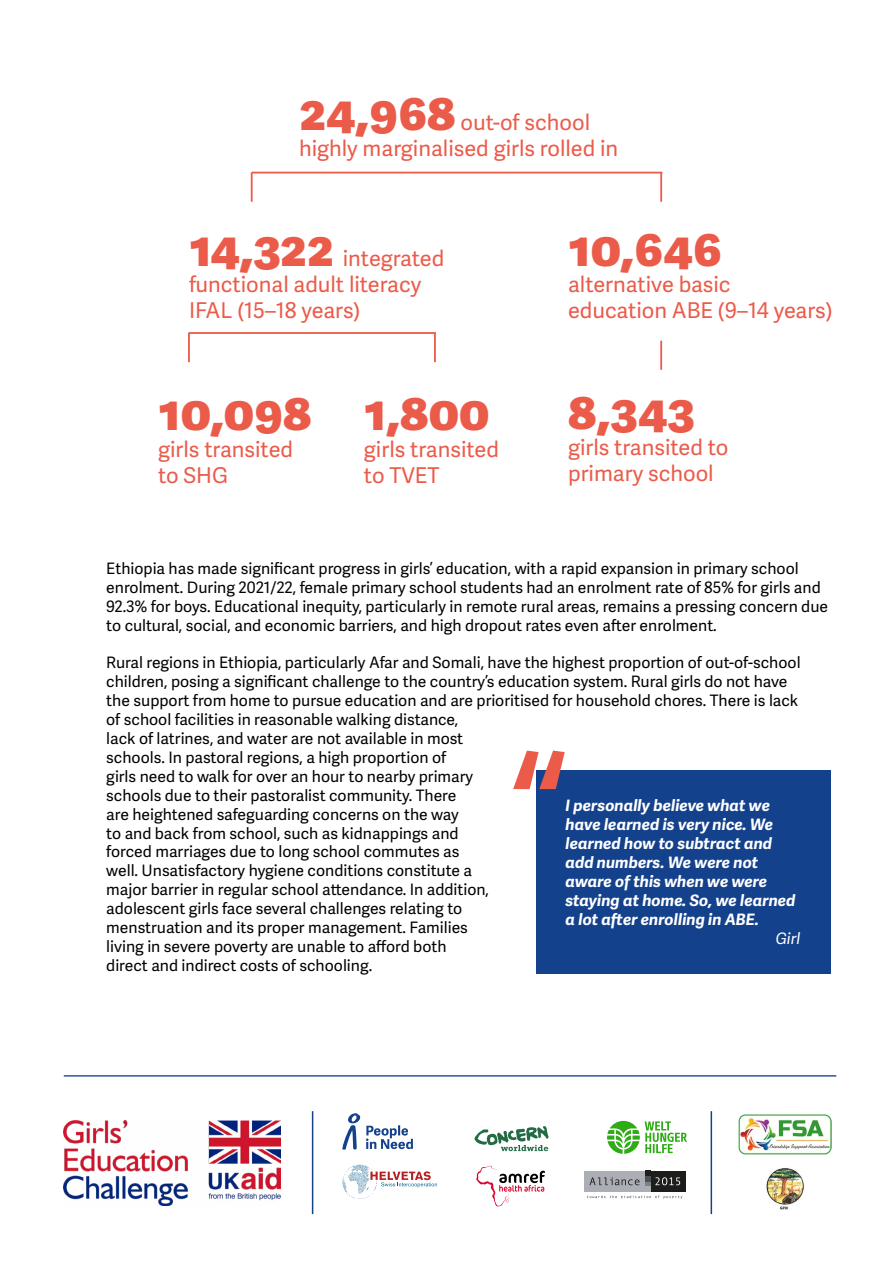
<style>
.page{position:relative;width:893px;height:1263px;background:#fff}
.page>*{position:absolute;margin:0;border:0;box-sizing:border-box;transform-origin:0 0}
.t1{font:800 49.05px "Adelle Sans";color:#eb5b4a}
.t2{font:21.75px/26.1px "Adelle Sans";color:#eb5b4a}
.t3{font:15.75px/18.9px "Adelle Sans";color:#000}
.t4{font:italic 700 15.75px/18.9px "Adelle Sans";color:#fff}
.t5{font:italic 15.75px "Adelle Sans";color:#fff}
</style>
<div class="page">
<img style="left:64px;top:1120px;width:216px;height:85px">
<svg style="left:607px;top:1121px;width:80px;height:33px"></svg>
<svg style="left:475px;top:1126px;width:74px;height:25px"></svg>
<svg style="left:342px;top:1165px;width:95px;height:34px"></svg>
<svg style="left:476px;top:1166px;width:69px;height:40px"></svg>
<svg style="left:342px;top:1113px;width:18px;height:37px"></svg>
<svg style="left:366px;top:1125px;width:47px;height:24px"></svg>
<div style="left:647px;top:1171px;width:39px;height:21px;background:#1d1d1b"></div>
<div style="left:584px;top:1171px;width:63px;height:21px;background:#abaeb4"></div>
<svg style="left:587px;top:1171px;width:95px;height:28px"></svg>
<hr style="left:312px;top:1111px;width:1px;height:103px;background:#14418b">
<hr style="left:711px;top:1111px;width:1px;height:103px;background:#14418b">
<hr style="left:64px;top:1075px;width:772px;height:1px;background:#2f5496">
<img style="left:739px;top:1114px;width:92px;height:41px">
<img style="left:766px;top:1168px;width:38px;height:42px">
<div style="left:536px;top:770px;width:294px;height:203px;background:#14418b"></div>
<svg style="left:513px;top:750px;width:52px;height:39px"></svg>
<hr style="left:252px;top:172px;width:410px;height:1px;background:#eb5b4a">
<hr style="left:189px;top:332px;width:247px;height:2px;background:#eb5b4a">
<hr style="left:251px;top:173px;width:2px;height:29px;background:#eb5b4a">
<hr style="left:188px;top:333px;width:2px;height:29px;background:#eb5b4a">
<hr style="left:660px;top:173px;width:2px;height:29px;background:#eb5b4a">
<hr style="left:434px;top:333px;width:2px;height:29px;background:#eb5b4a">
<hr style="left:660px;top:341px;width:2px;height:29px;background:#eb5b4a">
<h1 class="t1" style="left:299px;top:82px;width:158px">24,968</h1>
<h2 class="t2" style="left:299px;top:110px;width:321px;text-indent:161px">out-of school highly marginalised girls rolled in</h2>
<h1 class="t1" style="left:189px;top:218px;width:146px">14,322</h1>
<h2 class="t2" style="left:189px;top:246px;width:257px;text-indent:154px">integrated functional adult literacy<br>IFAL (15–18 years)</h2>
<h1 class="t1" style="left:158px;top:382px;width:155px">10,098</h1>
<h2 class="t2" style="left:158px;top:436px;width:136px">girls transited to SHG</h2>
<h1 class="t1" style="left:364px;top:382px;width:127px">1,800</h1>
<h2 class="t2" style="left:364px;top:436px;width:136px">girls transited to TVET</h2>
<h1 class="t1" style="left:568px;top:218px;width:155px">10,646</h1>
<h2 class="t2" style="left:568px;top:272px;width:266px">alternative basic education ABE (9–14 years)</h2>
<h1 class="t1" style="left:568px;top:380px;width:128px">8,343</h1>
<h2 class="t2" style="left:568px;top:435px;width:162px">girls transited to primary school</h2>
<p class="t3" style="left:106px;top:559px;width:723px">Ethiopia has made significant progress in girls’ education, with a rapid expansion in primary school enrolment. During 2021/22, female primary school students had an enrolment rate of 85% for girls and 92.3% for boys. Educational inequity, particularly in remote rural areas, remains a pressing concern due to cultural, social, and economic barriers, and high dropout rates even after enrolment.</p>
<p class="t3" style="left:106px;top:654px;width:696px">Rural regions in Ethiopia, particularly Afar and Somali, have the highest proportion of out-of-school children, posing a significant challenge to the country’s education system. Rural girls do not have the support from home to pursue education and are prioritised for household chores. There is lack of school facilities in reasonable walking distance,<br>lack of latrines, and water are not available in most<br>schools. In pastoral regions, a high proportion of<br>girls need to walk for over an hour to nearby primary<br>schools due to their pastoralist community. There<br>are heightened safeguarding concerns on the way<br>to and back from school, such as kidnappings and<br>forced marriages due to long school commutes as<br>well. Unsatisfactory hygiene conditions constitute a<br>major barrier in regular school attendance. In addition,<br>adolescent girls face several challenges relating to<br>menstruation and its proper management. Families<br>living in severe poverty are unable to afford both<br>direct and indirect costs of schooling.</p>
<p class="t4" style="left:566px;top:797px;width:232px">I personally believe what we have learned is very nice. We learned how to subtract and add numbers. We were not aware of this when we were staying at home. So, we learned a lot after enrolling in ABE.</p>
<p class="t5" style="left:776px;top:929px;width:26px">Girl</p>
</div>
